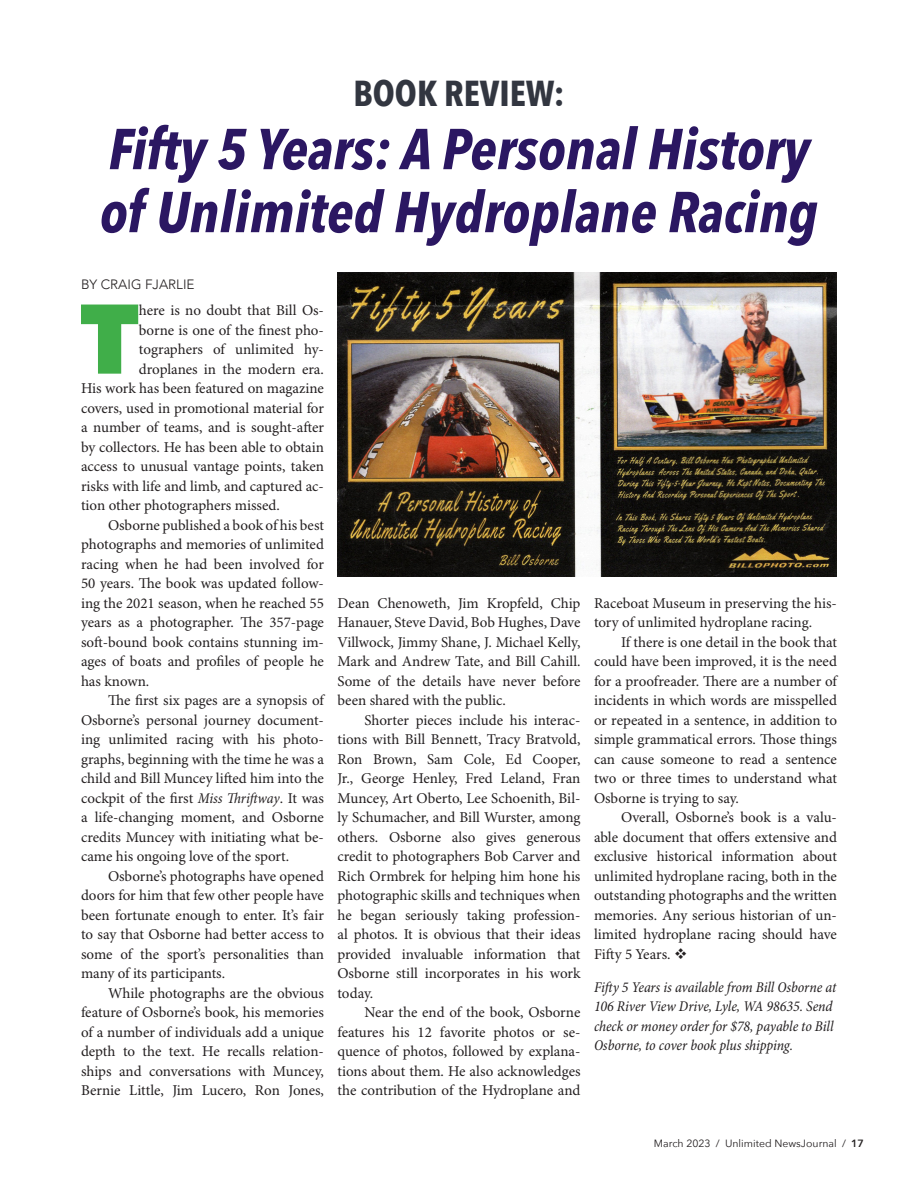
<style>
.page{position:relative;width:918px;height:1188px;background:#fff}
.page>*{position:absolute;margin:0;border:0;box-sizing:border-box;transform-origin:0 0}
.t1{font:800 97.65px "Avenir Next";color:#40ae49}
.t2{font:italic 700 57px "Avenir Next Condensed";color:#2b1762}
.t3{font:700 36px "Avenir Next Condensed";color:#323640}
.t4{font:15px/19.5px "Minion Pro";letter-spacing:-.005em;color:#231f20;text-align:justify}
.t5{font:italic condensed 15px/19.5px "Minion Pro";letter-spacing:-.005em;color:#231f20}
.t6{font:300 13.5px "Avenir";color:#231f20}
.t7{font:10.5px "Avenir Next";color:#231f20}
.s1{font-style:italic;font-stretch:condensed}
.s2{font-weight:600}
</style>
<div class="page">
<img style="left:338px;top:273px;width:499px;height:303px">
<p class="t3" style="left:353px;top:71px;width:213px">BOOK REVIEW:</p>
<p class="t2" style="left:108px;top:114px;width:703px">Fifty 5 Years: A Personal History</p>
<p class="t2" style="left:100px;top:177px;width:720px">of Unlimited Hydroplane Racing</p>
<p class="t6" style="left:81px;top:276px;width:115px">BY CRAIG FJARLIE</p>
<p class="t1" style="left:80px;top:279px;width:60px">T</p>
<p class="t4" style="left:139px;top:301px;width:187px">here is no doubt that Bill Os-</p>
<p class="t4" style="left:139px;top:321px;width:187px">borne is one of the finest pho-</p>
<p class="t4" style="left:139px;top:340px;width:187px">tographers of unlimited hy-</p>
<p class="t4" style="left:139px;top:360px;width:187px">droplanes in the modern era.</p>
<p class="t4" style="left:81px;top:379px;width:245px">His work has been featured on magazine</p>
<p class="t4" style="left:81px;top:399px;width:245px">covers, used in promotional material for</p>
<p class="t4" style="left:81px;top:418px;width:245px">a number of teams, and is sought-after</p>
<p class="t4" style="left:81px;top:438px;width:244px">by collectors. He has been able to obtain</p>
<p class="t4" style="left:81px;top:457px;width:245px">access to unusual vantage points, taken</p>
<p class="t4" style="left:81px;top:477px;width:245px">risks with life and limb, and captured ac-</p>
<p class="t4" style="left:81px;top:496px;width:200px">tion other photographers missed.</p>
<p class="t4" style="left:81px;top:516px;width:245px;text-indent:27px">Osborne published a book of his best photographs and memories of unlimited racing when he had been involved for 50 years. The book was updated follow&shy;ing the 2021 season, when he reached 55 years as a photographer. The 357-page soft-bound book contains stunning im&shy;ages of boats and profiles of people he has known.</p>
<p class="t4" style="left:81px;top:691px;width:245px;text-indent:27px">The first six pages are a synopsis of Osborne’s personal journey document&shy;ing unlimited racing with his photo&shy;graphs, beginning with the time he was a child and Bill Muncey lifted him into the cockpit of the first <span class="s1">Miss Thriftway</span>. It was a life-changing moment, and Osborne credits Muncey with initiating what be&shy;came his ongoing love of the sport.</p>
<p class="t4" style="left:81px;top:867px;width:245px;text-indent:27px">Osborne’s photographs have opened doors for him that few other people have been fortunate enough to enter. It’s fair to say that Osborne had better access to some of the sport’s personalities than many of its participants.</p>
<p class="t4" style="left:81px;top:984px;width:245px;text-indent:27px">While photographs are the obvious feature of Osborne’s book, his memories of a number of individuals add a unique depth to the text. He recalls relation&shy;ships and conversations with Muncey, Bernie Little, Jim Lucero, Ron Jones,</p>
<p class="t4" style="left:338px;top:594px;width:245px">Dean Chenoweth, Jim Kropfeld, Chip Hanauer, Steve David, Bob Hughes, Dave Villwock, Jimmy Shane, J. Michael Kelly, Mark and Andrew Tate, and Bill Cahill.<br>Some of the details have never before been shared with the public.</p>
<p class="t4" style="left:338px;top:711px;width:245px;text-indent:27px">Shorter pieces include his interac&shy;tions with Bill Bennett, Tracy Bratvold, Ron Brown, Sam Cole, Ed Cooper, Jr., George Henley, Fred Leland, Fran Muncey, Art Oberto, Lee Schoenith, Bil&shy;ly Schumacher, and Bill Wurster, among others. Osborne also gives generous credit to photographers Bob Carver and Rich Ormbrek for helping him hone his photographic skills and techniques when he began seriously taking profession&shy;al photos. It is obvious that their ideas provided invaluable information that Osborne still incorporates in his work today.</p>
<p class="t4" style="left:338px;top:1003px;width:245px;text-indent:27px">Near the end of the book, Osborne features his 12 favorite photos or se&shy;quence of photos, followed by explana&shy;tions about them. He also acknowledges the contribution of the Hydroplane and</p>
<p class="t4" style="left:594px;top:594px;width:245px">Raceboat Museum in preserving the his&shy;tory of unlimited hydroplane racing.</p>
<p class="t4" style="left:594px;top:633px;width:245px;text-indent:27px">If there is one detail in the book that could have been improved, it is the need for a proofreader. There are a number of incidents in which words are misspelled or repeated in a sentence, in addition to simple grammatical errors. Those things can cause someone to read a sentence two or three times to understand what Osborne is trying to say.</p>
<p class="t4" style="left:594px;top:808px;width:245px;text-indent:27px">Overall, Osborne’s book is a valu&shy;able document that offers extensive and exclusive historical information about unlimited hydroplane racing, both in the outstanding photographs and the written memories. Any serious historian of un&shy;limited hydroplane racing should have Fifty 5 Years. ❖</p>
<p class="t5" style="left:594px;top:978px;width:244px">Fifty 5 Years is available from Bill Osborne at 106 River View Drive, Lyle, WA 98635. Send check or money order for $78, payable to Bill Osborne, to cover book plus shipping.</p>
<p class="t7" style="left:654px;top:1134px;width:212px">March 2023 / Unlimited NewsJournal / <span class="s2">17</span></p>
</div>
